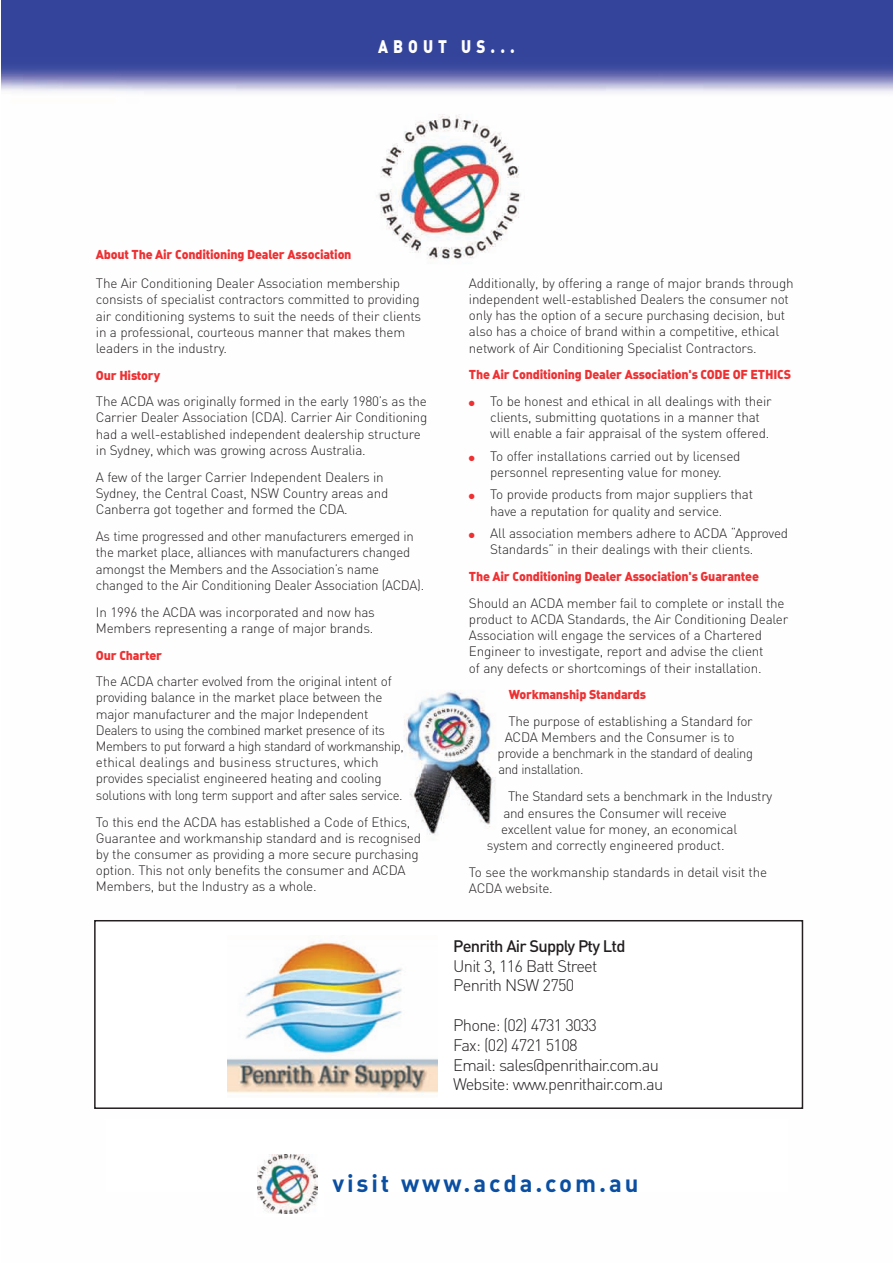
<style>
.page{position:relative;width:893px;height:1263px;background:#fff}
.page>*{position:absolute;margin:0;border:0;box-sizing:border-box;transform-origin:0 0}
.t1{font:24px "DIN Bold Alternate";letter-spacing:.12em;color:#0a4fa2}
.t2{font:18px "DIN Black Alternate";letter-spacing:.335em;color:#fff;scale:.85 1}
.t3{font:300 16.5px/19.8px "DIN";letter-spacing:-.045em;color:#231f20}
.t4{font:500 16.5px "DIN";letter-spacing:-.05em;color:#231f20}
.t5{font:300 13.5px/16.2px "DIN";letter-spacing:-.015em;color:#231f20}
.t6{font:300 13.5px "DIN";letter-spacing:-.015em;color:#231f20;scale:.95 1}
.t7{font:12.75px "DIN Black Alternate";letter-spacing:-.015em;color:#ee3032}
.s1{color:#ee3032}
</style>
<div class="page">
<img style="left:1px;top:0;width:892px;height:1109px">
<div style="left:95px;top:921px;width:707px;height:187px;background:#fff"></div>
<div style="left:94px;top:920px;width:709px;height:189px;border:2px solid #231f20"></div>
<img style="left:258px;top:1154px;width:59px;height:60px">
<img style="left:228px;top:935px;width:210px;height:162px">
<h2 class="t2" style="left:378px;top:36px;width:163px">ABOUT US...</h2>
<p class="t7" style="left:96px;top:247px;width:257px">About The Air Conditioning Dealer Association</p>
<p class="t5" style="left:96px;top:275px;width:327px">The Air Conditioning Dealer Association membership consists of specialist contractors committed to providing air conditioning systems to suit the needs of their clients in a professional, courteous manner that makes them leaders in the industry.</p>
<p class="t7" style="left:96px;top:368px;width:66px">Our History</p>
<p class="t5" style="left:96px;top:393px;width:333px">The ACDA was originally formed in the early 1980’s as the Carrier Dealer Association (CDA). Carrier Air Conditioning had a well-established independent dealership structure in Sydney, which was growing across Australia.</p>
<p class="t5" style="left:96px;top:469px;width:294px">A few of the larger Carrier Independent Dealers in<br>Sydney, the Central Coast, NSW Country areas and<br>Canberra got together and formed the CDA.</p>
<p class="t5" style="left:96px;top:528px;width:330px">As time progressed and other manufacturers emerged in the market place, alliances with manufacturers changed amongst the Members and the Association’s name changed to the Air Conditioning Dealer Association (ACDA).</p>
<p class="t5" style="left:96px;top:604px;width:280px">In 1996 the ACDA was incorporated and now has<br>Members representing a range of major brands.</p>
<p class="t7" style="left:96px;top:648px;width:68px">Our Charter</p>
<p class="t5" style="left:96px;top:673px;width:309px">The ACDA charter evolved from the original intent of providing balance in the market place between the major manufacturer and the major Independent Dealers to using the combined market presence of its Members to put forward a high standard of workmanship, ethical dealings and business structures, which provides specialist engineered heating and cooling solutions with long term support and after sales service.</p>
<p class="t5" style="left:96px;top:814px;width:327px">To this end the ACDA has established a Code of Ethics, Guarantee and workmanship standard and is recognised by the consumer as providing a more secure purchasing option. This not only benefits the consumer and ACDA Members, but the Industry as a whole.</p>
<p class="t5" style="left:469px;top:275px;width:326px">Additionally, by offering a range of major brands through independent well-established Dealers the consumer not only has the option of a secure purchasing decision, but also has a choice of brand within a competitive, ethical network of Air Conditioning Specialist Contractors.</p>
<p class="t7" style="left:469px;top:368px;width:324px">The Air Conditioning Dealer Association's CODE OF ETHICS</p>
<p class="t5" style="left:490px;top:393px;width:283px;text-indent:-21px"><span class="s1">●</span> To be honest and ethical in all dealings with their clients, submitting quotations in a manner that will enable a fair appraisal of the system offered.</p>
<p class="t5" style="left:469px;top:448px;width:273px;text-align:center"><span class="s1">●</span> To offer installations carried out by licensed personnel representing value for money.</p>
<p class="t5" style="left:490px;top:487px;width:264px;text-indent:-21px"><span class="s1">●</span> To provide products from major suppliers that have a reputation for quality and service.</p>
<p class="t5" style="left:490px;top:525px;width:299px;text-indent:-21px"><span class="s1">●</span> All association members adhere to ACDA “Approved<br>Standards” in their dealings with their clients.</p>
<p class="t7" style="left:469px;top:569px;width:292px">The Air Conditioning Dealer Association's Guarantee</p>
<p class="t5" style="left:469px;top:595px;width:321px">Should an ACDA member fail to complete or install the product to ACDA Standards, the Air Conditioning Dealer Association will engage the services of a Chartered Engineer to investigate, report and advise the client<br>of any defects or shortcomings of their installation.</p>
<p class="t7" style="left:509px;top:688px;width:139px">Workmanship Standards</p>
<p class="t5" style="left:508px;top:713px;width:246px">The purpose of establishing a Standard for</p>
<p class="t5" style="left:505px;top:729px;width:231px">ACDA Members and the Consumer is to</p>
<p class="t5" style="left:498px;top:745px;width:257px">provide a benchmark in the standard of dealing</p>
<p class="t6" style="left:498px;top:762px;width:91px">and installation.</p>
<p class="t5" style="left:508px;top:788px;width:266px">The Standard sets a benchmark in the Industry</p>
<p class="t5" style="left:503px;top:805px;width:225px">and ensures the Consumer will receive</p>
<p class="t5" style="left:501px;top:821px;width:238px">excellent value for money, an economical</p>
<p class="t5" style="left:487px;top:837px;width:239px">system and correctly engineered product.</p>
<p class="t5" style="left:469px;top:864px;width:300px">To see the workmanship standards in detail visit the<br>ACDA website.</p>
<p class="t4" style="left:453px;top:937px;width:174px">Penrith Air Supply Pty Ltd</p>
<p class="t3" style="left:453px;top:956px;width:146px">Unit 3, 116 Batt Street<br>Penrith NSW 2750</p>
<p class="t3" style="left:453px;top:1015px;width:211px">Phone: (02) 4731 3033<br>Fax: (02) 4721 5108<br>Email: sales@penrithair.com.au<br>Website: www.penrithair.com.au</p>
<h1 class="t1" style="left:332px;top:1169px;width:308px">visit www.acda.com.au</h1>
</div>
